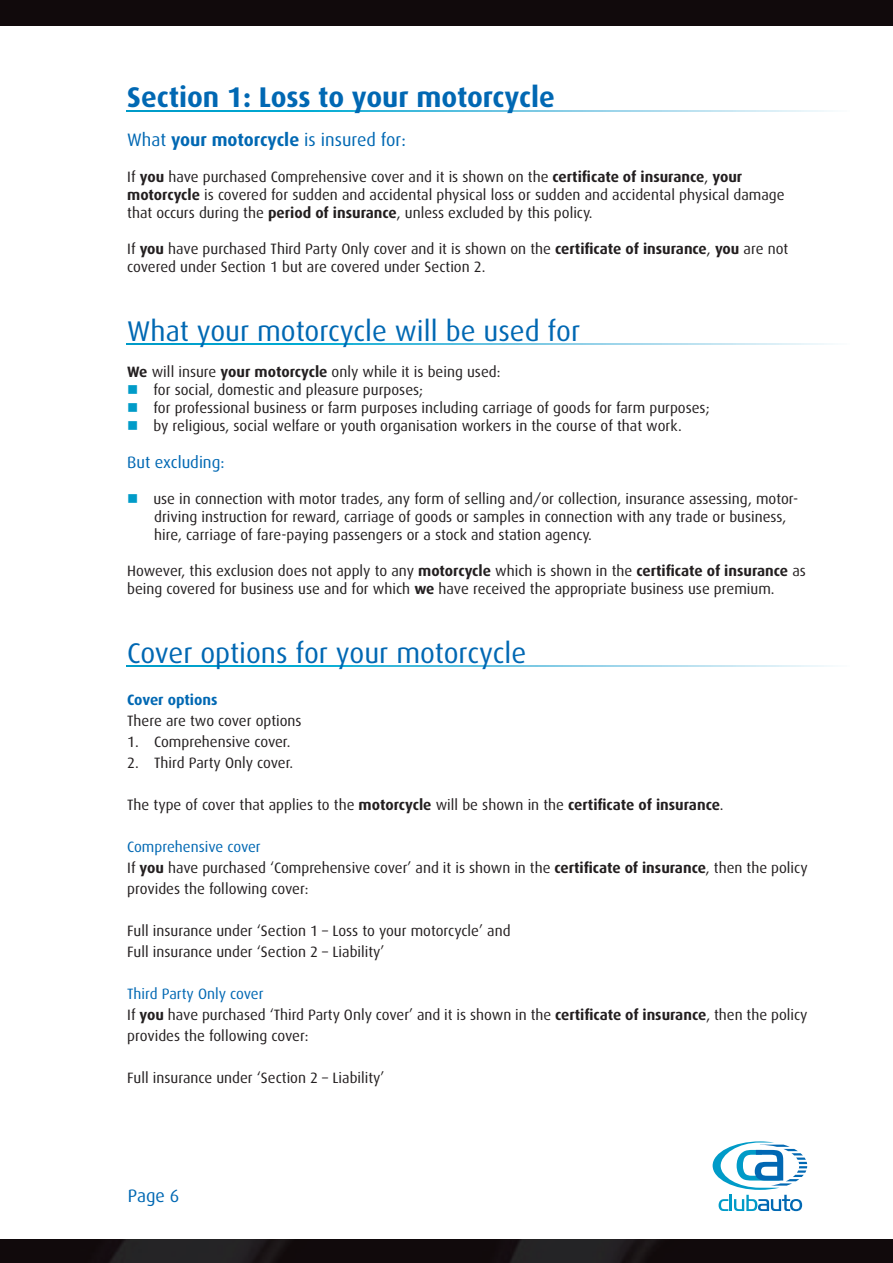
<style>
.page{position:relative;width:893px;height:1263px;background:#110a0c}
.page>*{position:absolute;margin:0;border:0;box-sizing:border-box;transform-origin:0 0}
.t1{font:28.5px "Dax";color:#0168b3}
.t2{font:700 28.5px "Dax";color:#0168b3}
.t3{font:18px "Dax";color:#0168b3}
.t4{font:16.5px "Dax";color:#0168b3}
.t5{font:15px/18px "Dax";color:#231f20}
.s1{font-weight:700}
.s2{color:#009bc8}
.s3{font-weight:700;color:#0168b3}
.s4{color:#0168b3}
</style>
<div class="page">
<img style="left:0;top:1238px;width:893px;height:25px">
<div style="left:0;top:26px;width:893px;height:1212px;background:#fff"></div>
<svg style="left:712px;top:1141px;width:96px;height:71px"></svg>
<svg style="left:126px;top:343px;width:704px;height:1px"></svg>
<svg style="left:126px;top:665px;width:704px;height:1px"></svg>
<svg style="left:126px;top:111px;width:704px;height:1px"></svg>
<p class="t2" style="left:127px;top:80px;width:429px">Section 1: Loss to your motorcycle</p>
<p class="t3" style="left:127px;top:130px;width:280px">What <span class="s1">your motorcycle</span> is insured for:</p>
<p class="t5" style="left:127px;top:168px;width:659px">If <span class="s1">you</span> have purchased Comprehensive cover and it is shown on the <span class="s1">certificate of insurance</span>, <span class="s1">your motorcycle</span> is covered for sudden and accidental physical loss or sudden and accidental physical damage that occurs during the <span class="s1">period of insurance</span>, unless excluded by this policy.</p>
<p class="t5" style="left:127px;top:240px;width:662px">If <span class="s1">you</span> have purchased Third Party Only cover and it is shown on the <span class="s1">certificate of insurance</span>, <span class="s1">you</span> are not covered under Section 1 but are covered under Section 2.</p>
<p class="t1" style="left:127px;top:314px;width:454px">What your motorcycle will be used for</p>
<p class="t5" style="left:127px;top:362px;width:375px"><span class="s1">We</span> will insure <span class="s1">your motorcycle</span> only while it is being used:</p>
<p class="t5" style="left:127px;top:380px;width:297px"><span class="s2">■</span> for social, domestic and pleasure purposes;</p>
<p class="t5" style="left:127px;top:398px;width:584px"><span class="s2">■</span> for professional business or farm purposes including carriage of goods for farm purposes;</p>
<p class="t5" style="left:127px;top:416px;width:556px"><span class="s2">■</span> by religious, social welfare or youth organisation workers in the course of that work.</p>
<p class="t4" style="left:127px;top:453px;width:99px">But excluding:</p>
<p class="t5" style="left:154px;top:490px;width:645px;text-indent:-27px"><span class="s2">■</span> use in connection with motor trades, any form of selling and/or collection, insurance assessing, motor&shy;driving instruction for reward, carriage of goods or samples in connection with any trade or business, hire, carriage of fare-paying passengers or a stock and station agency.</p>
<p class="t5" style="left:127px;top:562px;width:680px">However, this exclusion does not apply to any <span class="s1">motorcycle</span> which is shown in the <span class="s1">certificate of insurance</span> as being covered for business use and for which <span class="s1">we</span> have received the appropriate business use premium.</p>
<p class="t1" style="left:127px;top:636px;width:400px">Cover options for your motorcycle</p>
<p class="t5" style="left:127px;top:689px;width:176px;line-height:21px"><span class="s3">Cover options<br></span>There are two cover options</p>
<p class="t5" style="left:127px;top:733px;width:165px">1. Comprehensive cover.</p>
<p class="t5" style="left:127px;top:754px;width:167px">2. Third Party Only cover.</p>
<p class="t5" style="left:127px;top:796px;width:598px">The type of cover that applies to the <span class="s1">motorcycle</span> will be shown in the <span class="s1">certificate of insurance</span>.</p>
<p class="t5" style="left:127px;top:836px;width:682px;line-height:21px"><span class="s4">Comprehensive cover<br></span>If <span class="s1">you</span> have purchased ‘Comprehensive cover’ and it is shown in the <span class="s1">certificate of insurance</span>, then the policy provides the following cover:</p>
<p class="t5" style="left:127px;top:920px;width:385px;line-height:21px">Full insurance under ‘Section 1 – Loss to your motorcycle’ and<br>Full insurance under ‘Section 2 – Liability’</p>
<p class="t5" style="left:127px;top:983px;width:682px;line-height:21px"><span class="s4">Third Party Only cover<br></span>If <span class="s1">you</span> have purchased ‘Third Party Only cover’ and it is shown in the <span class="s1">certificate of insurance</span>, then the policy provides the following cover:</p>
<p class="t5" style="left:127px;top:1069px;width:259px">Full insurance under ‘Section 2 – Liability’</p>
<p class="t3" style="left:128px;top:1185px;width:53px">Page 6</p>
</div>
